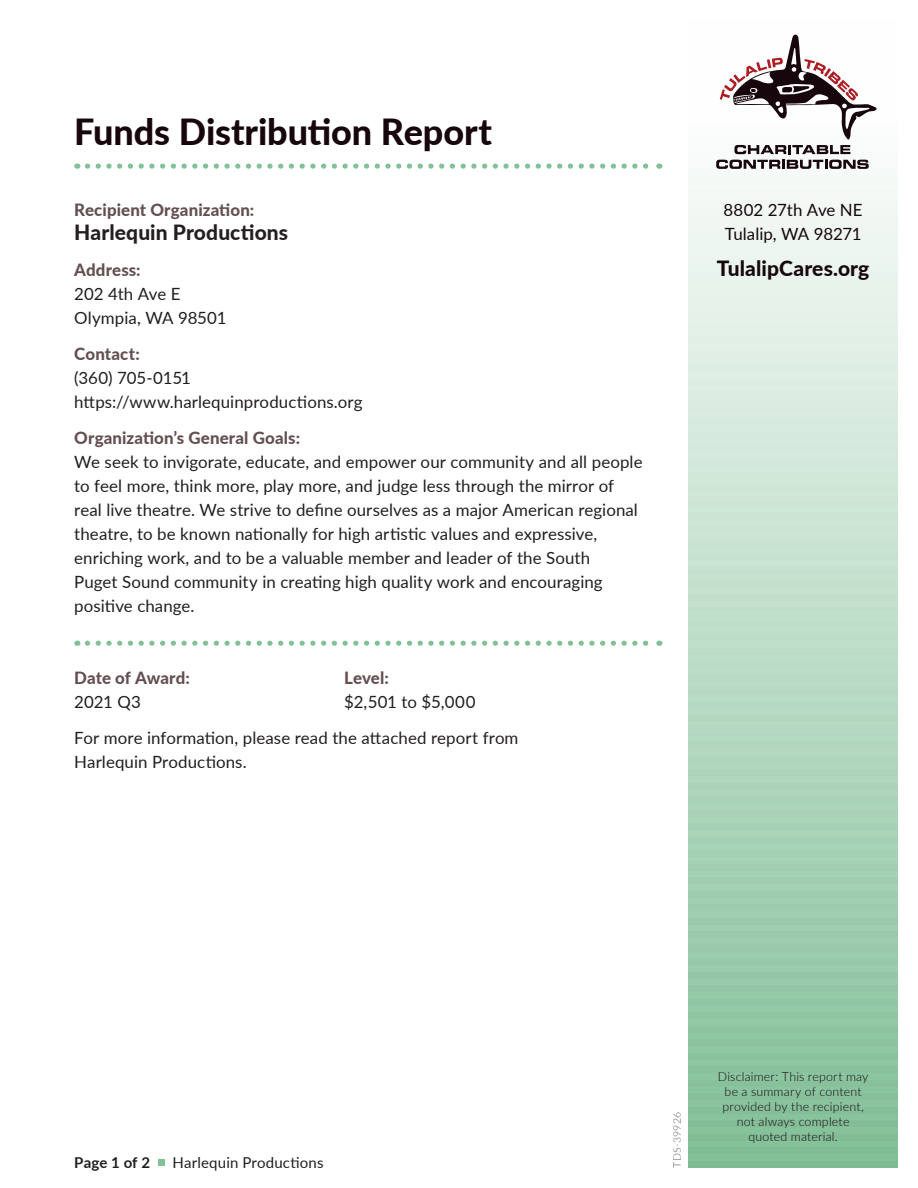
<style>
.page{position:relative;width:918px;height:1188px;background:#fff}
.page>*{position:absolute;margin:0;border:0;box-sizing:border-box;transform-origin:0 0}
.t1{font:800 36px "Lato";letter-spacing:-.005em;color:#17070d}
.t2{font:800 21px "Lato";letter-spacing:.005em;color:#231f20}
.t3{font:800 21px "Lato";letter-spacing:.005em;color:#17070d}
.t4{font:16.8px/24px "Lato";letter-spacing:.005em;color:#231f20}
.t5{font:800 16.8px "Lato";letter-spacing:.005em;color:#645052}
.t6{font:16.8px/24px "Lato";letter-spacing:-.005em;color:#17070d}
.t7{font:15px "Lato";letter-spacing:.01em;color:#231f20}
.t8{font:700 15px "Lato";letter-spacing:.005em;color:#231f20}
.t9{font:300 12.3px/14.9px "Lato";letter-spacing:.015em;color:#17070d;text-align:center}
.t10{font:300 10.5px "Lato";letter-spacing:.015em;color:#636366}
</style>
<div class="page">
<svg style="left:688px;top:159px;width:210px;height:1002px;background:#bcddc8"></svg>
<div style="left:688px;top:122px;width:210px;height:6px;background:#fbfdfc"></div>
<div style="left:688px;top:135px;width:210px;height:7px;background:#fafcfb"></div>
<div style="left:688px;top:148px;width:210px;height:7px;background:#f8fbf9"></div>
<div style="left:688px;top:162px;width:210px;height:7px;background:#f7fbf8"></div>
<div style="left:688px;top:176px;width:210px;height:6px;background:#f5f9f6"></div>
<div style="left:688px;top:189px;width:210px;height:7px;background:#f3f9f5"></div>
<div style="left:688px;top:202px;width:210px;height:7px;background:#f2f8f4"></div>
<div style="left:688px;top:216px;width:210px;height:7px;background:#f0f7f3"></div>
<div style="left:688px;top:230px;width:210px;height:6px;background:#eef6f1"></div>
<div style="left:688px;top:243px;width:210px;height:7px;background:#edf5f0"></div>
<div style="left:688px;top:256px;width:210px;height:7px;background:#ebf4ee"></div>
<div style="left:688px;top:270px;width:210px;height:7px;background:#eaf4ed"></div>
<div style="left:688px;top:284px;width:210px;height:6px;background:#e8f3eb"></div>
<div style="left:688px;top:297px;width:210px;height:7px;background:#e6f2ea"></div>
<div style="left:688px;top:310px;width:210px;height:7px;background:#e5f1e9"></div>
<div style="left:688px;top:324px;width:210px;height:7px;background:#e3f0e8"></div>
<div style="left:688px;top:338px;width:210px;height:6px;background:#e1efe6"></div>
<div style="left:688px;top:351px;width:210px;height:7px;background:#e0eee5"></div>
<div style="left:688px;top:364px;width:210px;height:7px;background:#deede3"></div>
<div style="left:688px;top:378px;width:210px;height:7px;background:#ddede2"></div>
<div style="left:688px;top:392px;width:210px;height:6px;background:#dbece0"></div>
<div style="left:688px;top:405px;width:210px;height:7px;background:#d9ebdf"></div>
<div style="left:688px;top:418px;width:210px;height:7px;background:#d8eade"></div>
<div style="left:688px;top:432px;width:210px;height:7px;background:#d6e9dd"></div>
<div style="left:688px;top:446px;width:210px;height:6px;background:#d4e8db"></div>
<div style="left:688px;top:459px;width:210px;height:7px;background:#d2e7da"></div>
<div style="left:688px;top:472px;width:210px;height:7px;background:#d1e7d8"></div>
<div style="left:688px;top:486px;width:210px;height:7px;background:#cfe6d7"></div>
<div style="left:688px;top:500px;width:210px;height:6px;background:#cde5d5"></div>
<div style="left:688px;top:513px;width:210px;height:7px;background:#cce4d4"></div>
<div style="left:688px;top:526px;width:210px;height:7px;background:#cae3d3"></div>
<div style="left:688px;top:540px;width:210px;height:7px;background:#c9e2d2"></div>
<div style="left:688px;top:554px;width:210px;height:6px;background:#c7e1d0"></div>
<div style="left:688px;top:567px;width:210px;height:7px;background:#c5e0cf"></div>
<div style="left:688px;top:580px;width:210px;height:7px;background:#c4e0cd"></div>
<div style="left:688px;top:594px;width:210px;height:7px;background:#c2dfcc"></div>
<div style="left:688px;top:608px;width:210px;height:6px;background:#c0deca"></div>
<div style="left:688px;top:621px;width:210px;height:7px;background:#bfddc9"></div>
<div style="left:688px;top:634px;width:210px;height:7px;background:#bedcc8"></div>
<div style="left:688px;top:648px;width:210px;height:7px;background:#bcdcc7"></div>
<div style="left:688px;top:662px;width:210px;height:6px;background:#badbc5"></div>
<div style="left:688px;top:675px;width:210px;height:7px;background:#b9dac4"></div>
<div style="left:688px;top:688px;width:210px;height:7px;background:#b7d9c3"></div>
<div style="left:688px;top:702px;width:210px;height:7px;background:#b6d8c2"></div>
<div style="left:688px;top:716px;width:210px;height:6px;background:#b4d7c0"></div>
<div style="left:688px;top:729px;width:210px;height:7px;background:#b2d6bf"></div>
<div style="left:688px;top:742px;width:210px;height:7px;background:#b1d5bd"></div>
<div style="left:688px;top:756px;width:210px;height:7px;background:#afd5bc"></div>
<div style="left:688px;top:770px;width:210px;height:6px;background:#aed4bb"></div>
<div style="left:688px;top:783px;width:210px;height:7px;background:#acd3b9"></div>
<div style="left:688px;top:796px;width:210px;height:7px;background:#aad2b8"></div>
<div style="left:688px;top:810px;width:210px;height:7px;background:#a9d1b7"></div>
<div style="left:688px;top:824px;width:210px;height:6px;background:#a7d0b5"></div>
<div style="left:688px;top:837px;width:210px;height:7px;background:#a5cfb4"></div>
<div style="left:688px;top:850px;width:210px;height:7px;background:#a3cfb2"></div>
<div style="left:688px;top:864px;width:210px;height:7px;background:#a2ceb1"></div>
<div style="left:688px;top:878px;width:210px;height:6px;background:#a0cdb0"></div>
<div style="left:688px;top:891px;width:210px;height:7px;background:#9eccae"></div>
<div style="left:688px;top:904px;width:210px;height:7px;background:#9dcbad"></div>
<div style="left:688px;top:918px;width:210px;height:7px;background:#9bcaab"></div>
<div style="left:688px;top:932px;width:210px;height:6px;background:#9ac9aa"></div>
<div style="left:688px;top:945px;width:210px;height:7px;background:#98c8a9"></div>
<div style="left:688px;top:958px;width:210px;height:7px;background:#96c8a7"></div>
<div style="left:688px;top:972px;width:210px;height:7px;background:#95c7a6"></div>
<div style="left:688px;top:986px;width:210px;height:6px;background:#93c6a5"></div>
<div style="left:688px;top:999px;width:210px;height:7px;background:#91c5a3"></div>
<div style="left:688px;top:1012px;width:210px;height:7px;background:#90c4a2"></div>
<div style="left:688px;top:1026px;width:210px;height:7px;background:#8ec3a0"></div>
<div style="left:688px;top:1040px;width:210px;height:6px;background:#8dc39f"></div>
<div style="left:688px;top:1053px;width:210px;height:7px;background:#8bc19e"></div>
<div style="left:688px;top:1066px;width:210px;height:7px;background:#89c19c"></div>
<div style="left:688px;top:1080px;width:210px;height:7px;background:#88c09b"></div>
<div style="left:688px;top:1094px;width:210px;height:6px;background:#86bf9a"></div>
<div style="left:688px;top:1107px;width:210px;height:7px;background:#84be98"></div>
<div style="left:688px;top:1120px;width:210px;height:7px;background:#83bd97"></div>
<div style="left:688px;top:1134px;width:210px;height:7px;background:#81bc95"></div>
<div style="left:688px;top:1148px;width:210px;height:6px;background:#80bc94"></div>
<div style="left:688px;top:1161px;width:210px;height:7px;background:#7ebb93"></div>
<svg style="left:719px;top:34px;width:158px;height:120px"></svg>
<svg style="left:716px;top:160px;width:153px;height:9px"></svg>
<svg style="left:87px;top:164px;width:573px;height:5px"></svg>
<svg style="left:87px;top:641px;width:573px;height:5px"></svg>
<div style="left:158px;top:1159px;width:7px;height:7px;background:#82c198"></div>
<h1 class="t1" style="left:74px;top:105px;width:419px">Funds Distribution Report</h1>
<p class="t5" style="left:74px;top:197px;width:182px">Recipient Organization:</p>
<p class="t2" style="left:74px;top:217px;width:215px">Harlequin Productions</p>
<p class="t5" style="left:74px;top:257px;width:68px">Address:</p>
<p class="t4" style="left:74px;top:281px;width:154px">202 4th Ave E<br>Olympia, WA 98501</p>
<p class="t5" style="left:74px;top:341px;width:67px">Contact:</p>
<p class="t4" style="left:74px;top:365px;width:290px">(360) 705-0151 https://www.harlequinproductions.org</p>
<p class="t5" style="left:74px;top:425px;width:227px">Organization’s General Goals:</p>
<p class="t4" style="left:74px;top:449px;width:570px">We seek to invigorate, educate, and empower our community and all people to feel more, think more, play more, and judge less through the mirror of real live theatre. We strive to define ourselves as a major American regional theatre, to be known nationally for high artistic values and expressive, enriching work, and to be a valuable member and leader of the South<br>Puget Sound community in creating high quality work and encouraging positive change.</p>
<p class="t5" style="left:74px;top:665px;width:117px">Date of Award:</p>
<p class="t5" style="left:344px;top:665px;width:46px">Level:</p>
<p class="t4" style="left:74px;top:689px;width:68px">2021 Q3</p>
<p class="t4" style="left:74px;top:683px;width:446px;line-height:36px;text-indent:270px">$2,501 to $5,000<br>For more information, please read the attached report from</p>
<p class="t4" style="left:74px;top:749px;width:174px">Harlequin Productions.</p>
<p class="t6" style="left:724px;top:197px;width:141px">8802 27th Ave NE<br>Tulalip, WA 98271</p>
<p class="t3" style="left:717px;top:253px;width:154px">TulalipCares.org</p>
<p class="t8" style="left:74px;top:1151px;width:77px">Page 1 of 2</p>
<p class="t7" style="left:173px;top:1152px;width:153px">Harlequin Productions</p>
<p class="t10" style="left:670px;top:1168px;width:57px;rotate:-90deg">TDS-39926</p>
<p class="t9" style="left:718px;top:1069px;width:152px">Disclaimer: This report may be a summary of content provided by the recipient, not always complete quoted material.</p>
</div>
